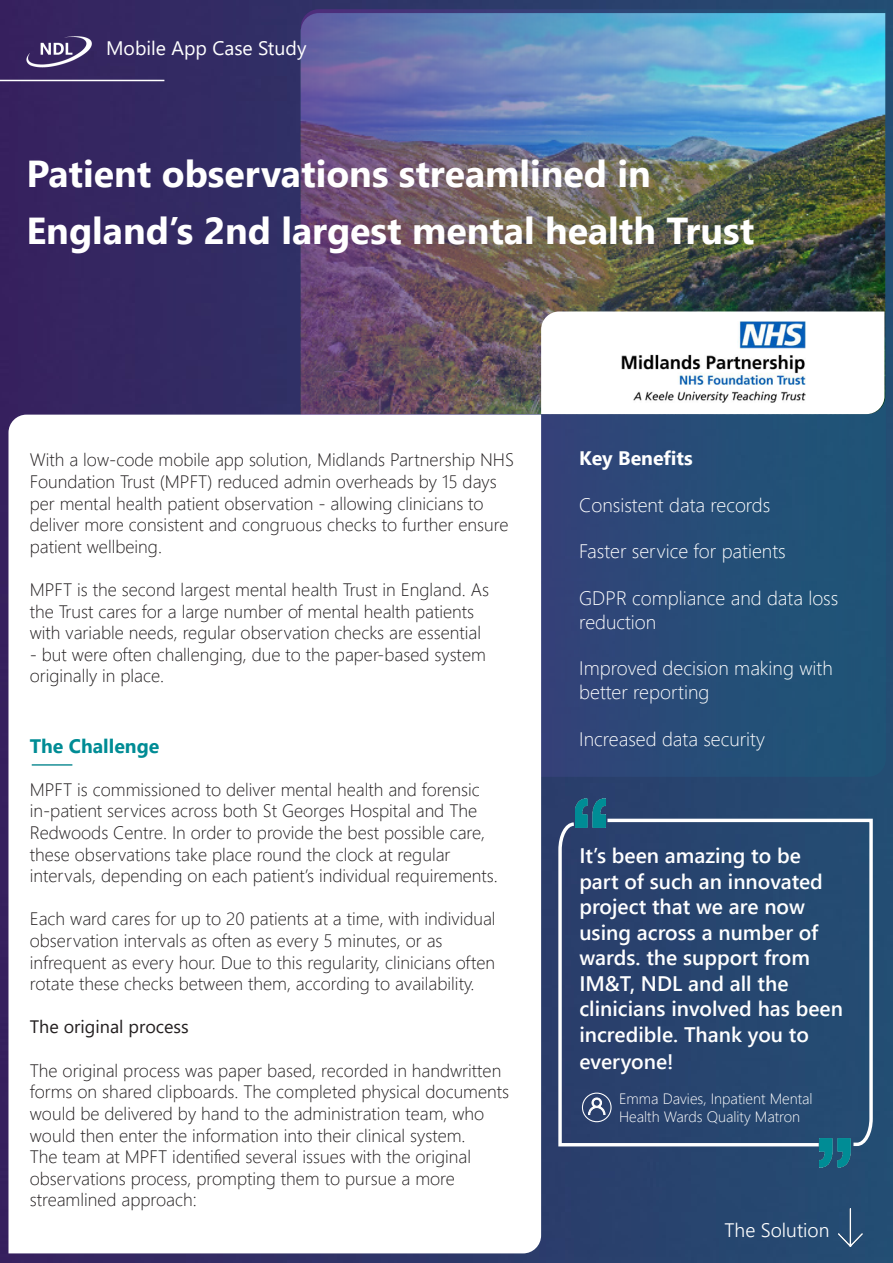
<style>
.page{position:relative;width:893px;height:1263px;background:#fff}
.page>*{position:absolute;margin:0;border:0;box-sizing:border-box;transform-origin:0 0}
.t1{font:700 37.5px "Segoe UI";color:#fff}
.t2{font:600 21px/25.7px "Segoe UI";color:#fff}
.t3{font:300 19.5px/23.4px "Segoe UI";color:#fff}
.t4{font:19.5px "Segoe UI";color:#fff}
.t5{font:700 19.5px "Segoe UI";color:#008c95}
.t6{font:300 19.5px "Segoe UI";color:#fff}
.t7{font:700 19.5px "Segoe UI";color:#fff}
.t8{font:300 18px/21.6px "Segoe UI";color:#231f20}
.t9{font:18px "Segoe UI";color:#231f20}
.t10{font:300 15px/18px "Segoe UI";color:#fff}
</style>
<div class="page">
<img style="left:0;top:0;width:893px;height:1263px">
<hr style="left:0;top:80px;width:164px;height:1px;background:#fff">
<svg style="left:557px;top:821px;width:47px;height:327px;background:#3c4f78"></svg>
<div style="left:604px;top:817px;width:270px;height:331px;background:#274770"></div>
<svg style="left:588px;top:1098px;width:17px;height:17px"></svg>
<div style="left:582px;top:1092px;width:30px;height:30px;border:1px solid #fff;border-radius:50%"></div>
<img style="left:838px;top:1209px;width:25px;height:37px">
<img style="left:301px;top:9px;width:585px;height:768px">
<svg style="left:541px;top:311px;width:343px;height:103px"></svg>
<svg style="left:9px;top:415px;width:532px;height:838px"></svg>
<img style="left:26px;top:36px;width:67px;height:33px">
<hr style="left:32px;top:764px;width:40px;height:2px;background:#1a8f97">
<img style="left:575px;top:799px;width:30px;height:28px">
<img style="left:820px;top:1138px;width:31px;height:29px">
<img style="left:621px;top:322px;width:184px;height:81px">
<p class="t4" style="left:106px;top:30px;width:202px">Mobile App Case Study</p>
<p class="t1" style="left:26px;top:138px;width:626px">Patient observations streamlined in</p>
<p class="t1" style="left:26px;top:195px;width:729px">England’s 2nd largest mental health Trust</p>
<p class="t8" style="left:30px;top:447px;width:486px">With a low-code mobile app solution, Midlands Partnership NHS Foundation Trust (MPFT) reduced admin overheads by 15 days per mental health patient observation - allowing clinicians to deliver more consistent and congruous checks to further ensure patient wellbeing.</p>
<p class="t8" style="left:30px;top:577px;width:461px">MPFT is the second largest mental health Trust in England. As the Trust cares for a large number of mental health patients with variable needs, regular observation checks are essential</p>
<p class="t8" style="left:30px;top:642px;width:458px">- but were often challenging, due to the paper-based system originally in place.</p>
<p class="t5" style="left:30px;top:727px;width:131px">The Challenge</p>
<p class="t8" style="left:30px;top:777px;width:470px">MPFT is commissioned to deliver mental health and forensic in-patient services across both St Georges Hospital and The Redwoods Centre. In order to provide the best possible care, these observations take place round the clock at regular intervals, depending on each patient’s individual requirements.</p>
<p class="t8" style="left:30px;top:906px;width:467px">Each ward cares for up to 20 patients at a time, with individual observation intervals as often as every 5 minutes, or as infrequent as every hour. Due to this regularity, clinicians often rotate these checks between them, according to availability.</p>
<p class="t9" style="left:30px;top:1010px;width:161px">The original process</p>
<p class="t8" style="left:30px;top:1058px;width:481px">The original process was paper based, recorded in handwritten forms on shared clipboards. The completed physical documents would be delivered by hand to the administration team, who would then enter the information into their clinical system.<br>The team at MPFT identified several issues with the original observations process, prompting them to pursue a more streamlined approach:</p>
<p class="t7" style="left:579px;top:439px;width:115px">Key Benefits</p>
<p class="t3" style="left:579px;top:491px;width:193px">Consistent data records</p>
<p class="t3" style="left:579px;top:538px;width:208px">Faster service for patients</p>
<p class="t3" style="left:579px;top:585px;width:261px">GDPR compliance and data loss reduction</p>
<p class="t3" style="left:579px;top:655px;width:255px">Improved decision making with better reporting</p>
<p class="t3" style="left:579px;top:725px;width:187px">Increased data security</p>
<p class="t2" style="left:579px;top:841px;width:265px">It’s been amazing to be part of such an innovated project that we are now using across a number of wards. the support from<br>IM&amp;T, NDL and all the clinicians involved has been incredible. Thank you to everyone!</p>
<p class="t10" style="left:619px;top:1089px;width:195px">Emma Davies, Inpatient Mental<br>Health Wards Quality Matron</p>
<p class="t6" style="left:724px;top:1212px;width:106px">The Solution</p>
</div>
